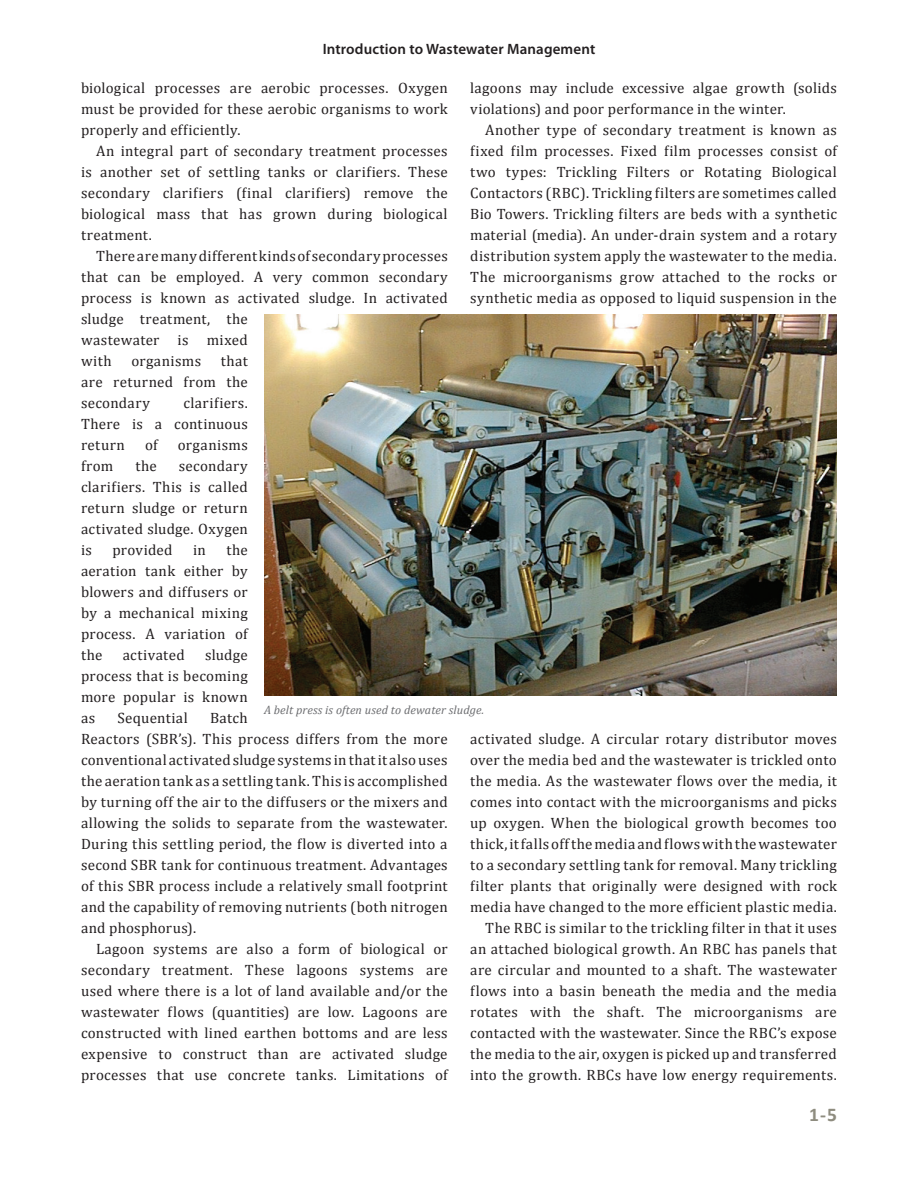
<style>
.page{position:relative;width:918px;height:1188px;background:#fff}
.page>*{position:absolute;margin:0;border:0;box-sizing:border-box;transform-origin:0 0}
.t1{font:700 19.5px "Calibri";color:#8e8c7f}
.t2{font:15px/21px "Cambria";letter-spacing:.025em;color:#231f20;text-align:justify}
.t3{font:600 15px "Myriad Pro";letter-spacing:.01em;color:#231f20}
.t4{font:15px "Cambria";letter-spacing:.005em;color:#231f20}
.t5{font:italic 12px "Cambria";letter-spacing:.01em;color:#6c6d70}
</style>
<div class="page">
<img style="left:264px;top:315px;width:573px;height:380px">
<p class="t3" style="left:323px;top:39px;width:274px">Introduction to Wastewater Management</p>
<p class="t2" style="left:81px;top:77px;width:368px">biological processes are aerobic processes. Oxygen must be provided for these aerobic organisms to work properly and efficiently.</p>
<p class="t2" style="left:81px;top:140px;width:368px;text-indent:15px">An integral part of secondary treatment processes is another set of settling tanks or clarifiers. These secondary clarifiers (final clarifiers) remove the biological mass that has grown during biological treatment.</p>
<p class="t2" style="left:81px;top:245px;width:368px;text-align:left;text-indent:15px">There are many different kinds of secondary processes that can be employed. A very common secondary process is known as activated sludge. In activated sludge treatment, the<br>wastewater is mixed<br>with</p>
<p class="t2" style="left:470px;top:77px;width:368px">lagoons may include excessive algae growth (solids violations) and poor performance in the winter.</p>
<p class="t2" style="left:470px;top:119px;width:368px;text-indent:15px">Another type of secondary treatment is known as fixed film processes. Fixed film processes consist of two types: Trickling Filters or Rotating Biological Contactors (RBC). Trickling filters are sometimes called Bio Towers. Trickling filters are beds with a synthetic material (media). An under-drain system and a rotary distribution system apply the wastewater to the media.<br>The microorganisms grow attached to the rocks or synthetic media as opposed to liquid suspension in the</p>
<p class="t2" style="left:81px;top:350px;width:168px;text-indent:140px">that are returned from the secondary</p>
<p class="t2" style="left:131px;top:350px;width:71px">organisms</p>
<p class="t2" style="left:81px;top:392px;width:168px;text-indent:103px">clarifiers.<br>There is a continuous return</p>
<p class="t2" style="left:145px;top:434px;width:14px">of</p>
<p class="t2" style="left:178px;top:434px;width:71px">organisms</p>
<p class="t2" style="left:81px;top:455px;width:34px">from</p>
<p class="t2" style="left:135px;top:455px;width:23px">the</p>
<p class="t2" style="left:81px;top:455px;width:168px;text-indent:98px">secondary clarifiers. This is called return sludge or return activated sludge. Oxygen is</p>
<p class="t2" style="left:81px;top:539px;width:168px;text-indent:145px">the aeration tank either by blowers and diffusers or by a mechanical mixing process. A variation of the</p>
<p class="t4" style="left:112px;top:541px;width:62px">provided</p>
<p class="t2" style="left:193px;top:539px;width:14px">in</p>
<p class="t2" style="left:81px;top:644px;width:168px;text-indent:124px">sludge process that is becoming more popular is known as</p>
<p class="t2" style="left:123px;top:644px;width:64px">activated</p>
<p class="t5" style="left:264px;top:701px;width:222px">A belt press is often used to dewater sludge.</p>
<p class="t2" style="left:81px;top:707px;width:368px;text-align:left;text-indent:129px">Batch<br>Reactors (SBR’s). This process differs from the more conventional activated sludge systems in that it also uses the aeration tank as a settling tank. This is accomplished by turning off the air to the diffusers or the mixers and allowing the solids to separate from the wastewater.<br>During this settling period, the flow is diverted into a second SBR tank for continuous treatment. Advantages of this SBR process include a relatively small footprint and the capability of removing nutrients (both nitrogen and phosphorus).</p>
<p class="t2" style="left:81px;top:938px;width:368px;text-indent:15px">Lagoon systems are also a form of biological or secondary treatment. These lagoons systems are used where there is a lot of land available and/or the wastewater flows (quantities) are low. Lagoons are constructed with lined earthen bottoms and are less expensive to construct than are activated sludge processes that use concrete tanks. Limitations of</p>
<p class="t2" style="left:117px;top:707px;width:72px">Sequential</p>
<p class="t2" style="left:470px;top:728px;width:368px;text-align:right">activated sludge. A circular rotary distributor moves over the media bed and the wastewater is trickled onto the media. As the wastewater flows over the media, it comes into contact with the microorganisms and picks up oxygen. When the biological growth becomes too thick, it falls off the media and flows with the wastewater to a secondary settling tank for removal. Many trickling filter plants that originally were designed with rock media have changed to the more efficient plastic media.<br>The RBC is similar to the trickling filter in that it uses an attached biological growth. An RBC has panels that are circular and mounted to a shaft. The wastewater flows into a basin beneath the media and the media rotates with the shaft. The microorganisms are contacted with the wastewater. Since the RBC’s expose the media to the air, oxygen is picked up and transferred into the growth. RBCs have low energy requirements.</p>
<h1 class="t1" style="left:809px;top:1102px;width:29px">1-5</h1>
</div>
